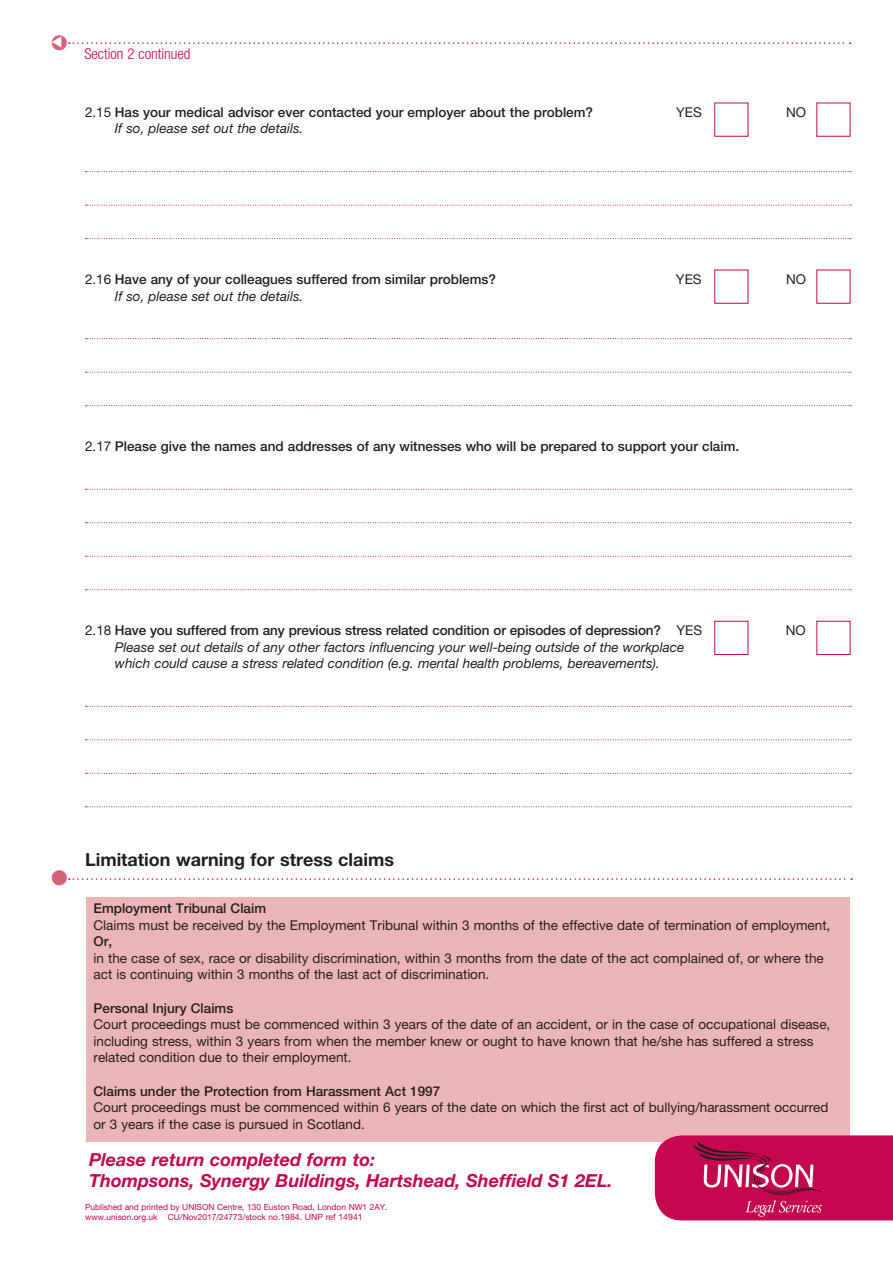
<style>
.page{position:relative;width:893px;height:1263px;background:#fff}
.page>*{position:absolute;margin:0;border:0;box-sizing:border-box;transform-origin:0 0}
.t1{font:21px "Zapf Dingbats ITC";color:#d56376}
.t2{font:italic 700 18px/21px "Helvetica Neue";color:#c50750}
.t3{font:700 18px "Helvetica Neue";color:#231f20}
.t4{font:300 condensed 15px "Helvetica Neue";color:#c50750}
.t5{font:13.5px/16.5px "Helvetica Neue";color:#231f20}
.t6{font:500 13.5px "Helvetica Neue";color:#231f20}
.t7{font:italic 13.5px/16.5px "Helvetica Neue";color:#231f20}
.t8{font:8.4px/10.5px "Helvetica Neue";color:#c50750}
.s1{font-weight:400}
.s2{font-size:8.7px}
</style>
<div class="page">
<div style="left:86px;top:897px;width:764px;height:245px;background:#ebb5b7"></div>
<svg style="left:655px;top:1135px;width:238px;height:85px;background:#c5195a"></svg>
<svg style="left:69px;top:878px;width:783px;height:2px"></svg>
<svg style="left:69px;top:42px;width:782px;height:2px"></svg>
<svg style="left:85px;top:171px;width:766px;height:1px"></svg>
<svg style="left:85px;top:205px;width:766px;height:1px"></svg>
<svg style="left:85px;top:238px;width:766px;height:1px"></svg>
<svg style="left:85px;top:338px;width:766px;height:1px"></svg>
<svg style="left:85px;top:372px;width:766px;height:1px"></svg>
<svg style="left:85px;top:405px;width:766px;height:1px"></svg>
<svg style="left:85px;top:489px;width:766px;height:1px"></svg>
<svg style="left:85px;top:522px;width:766px;height:1px"></svg>
<svg style="left:85px;top:556px;width:766px;height:1px"></svg>
<svg style="left:85px;top:589px;width:766px;height:1px"></svg>
<svg style="left:85px;top:706px;width:766px;height:1px"></svg>
<svg style="left:85px;top:739px;width:766px;height:1px"></svg>
<svg style="left:85px;top:773px;width:766px;height:1px"></svg>
<svg style="left:85px;top:806px;width:766px;height:1px"></svg>
<h1 class="t1" style="left:51px;top:33px;width:18px">●</h1>
<p class="t4" style="left:84px;top:45px;width:108px">Section 2 continued</p>
<p class="t6" style="left:85px;top:104px;width:509px"><span class="s1">2.15</span> Has your medical advisor ever contacted your employer about the problem?</p>
<p class="t5" style="left:676px;top:104px;width:27px">YES</p>
<p class="t5" style="left:786px;top:104px;width:22px">NO</p>
<p class="t7" style="left:115px;top:120px;width:190px">If so, please set out the details.</p>
<p class="t6" style="left:85px;top:271px;width:412px"><span class="s1">2.16</span> Have any of your colleagues suffered from similar problems?</p>
<p class="t5" style="left:676px;top:271px;width:27px">YES</p>
<p class="t5" style="left:786px;top:271px;width:22px">NO</p>
<p class="t7" style="left:115px;top:287px;width:190px">If so, please set out the details.</p>
<p class="t6" style="left:85px;top:438px;width:656px"><span class="s1">2.17</span> Please give the names and addresses of any witnesses who will be prepared to support your claim.</p>
<p class="t6" style="left:85px;top:622px;width:618px"><span class="s1">2.18</span> Have you suffered from any previous stress related condition or episodes of depression? <span class="s1">YES</span></p>
<p class="t5" style="left:786px;top:622px;width:22px">NO</p>
<p class="t7" style="left:115px;top:638px;width:571px">Please set out details of any other factors influencing your well-being outside of the workplace which could cause a stress related condition (e.g. mental health problems, bereavements).</p>
<h1 class="t1" style="left:51px;top:868px;width:18px">●</h1>
<h2 class="t3" style="left:85px;top:848px;width:311px">Limitation warning for stress claims</h2>
<p class="t6" style="left:94px;top:900px;width:174px">Employment Tribunal Claim</p>
<p class="t5" style="left:94px;top:916px;width:738px">Claims must be received by the Employment Tribunal within 3 months of the effective date of termination of employment,</p>
<p class="t6" style="left:94px;top:933px;width:20px">Or,</p>
<p class="t5" style="left:94px;top:949px;width:732px">in the case of sex, race or disability discrimination, within 3 months from the date of the act complained of, or where the act is continuing within 3 months of the last act of discrimination.</p>
<p class="t6" style="left:94px;top:1000px;width:141px">Personal Injury Claims</p>
<p class="t5" style="left:94px;top:1016px;width:738px">Court proceedings must be commenced within 3 years of the date of an accident, or in the case of occupational disease, including stress, within 3 years from when the member knew or ought to have known that he/she has suffered a stress related condition due to their employment.</p>
<p class="t6" style="left:94px;top:1083px;width:348px">Claims under the Protection from Harassment Act 1997</p>
<p class="t5" style="left:94px;top:1099px;width:736px">Court proceedings must be commenced within 6 years of the date on which the first act of bullying/harassment occurred or 3 years if the case is pursued in Scotland.</p>
<h2 class="t2" style="left:89px;top:1149px;width:525px">Please return completed form to:<br>Thompsons, Synergy Buildings, Hartshead, Sheffield S1 2EL.</h2>
<p class="t8" style="left:85px;top:1201px;width:304px">Published and printed by UNISON Centre, 130 Euston Road, London NW1 2AY. www.unison.org.uk CU/Nov2017/24773/stock no.<span class="s2">1984. UNP ref 14941</span></p>
</div>
